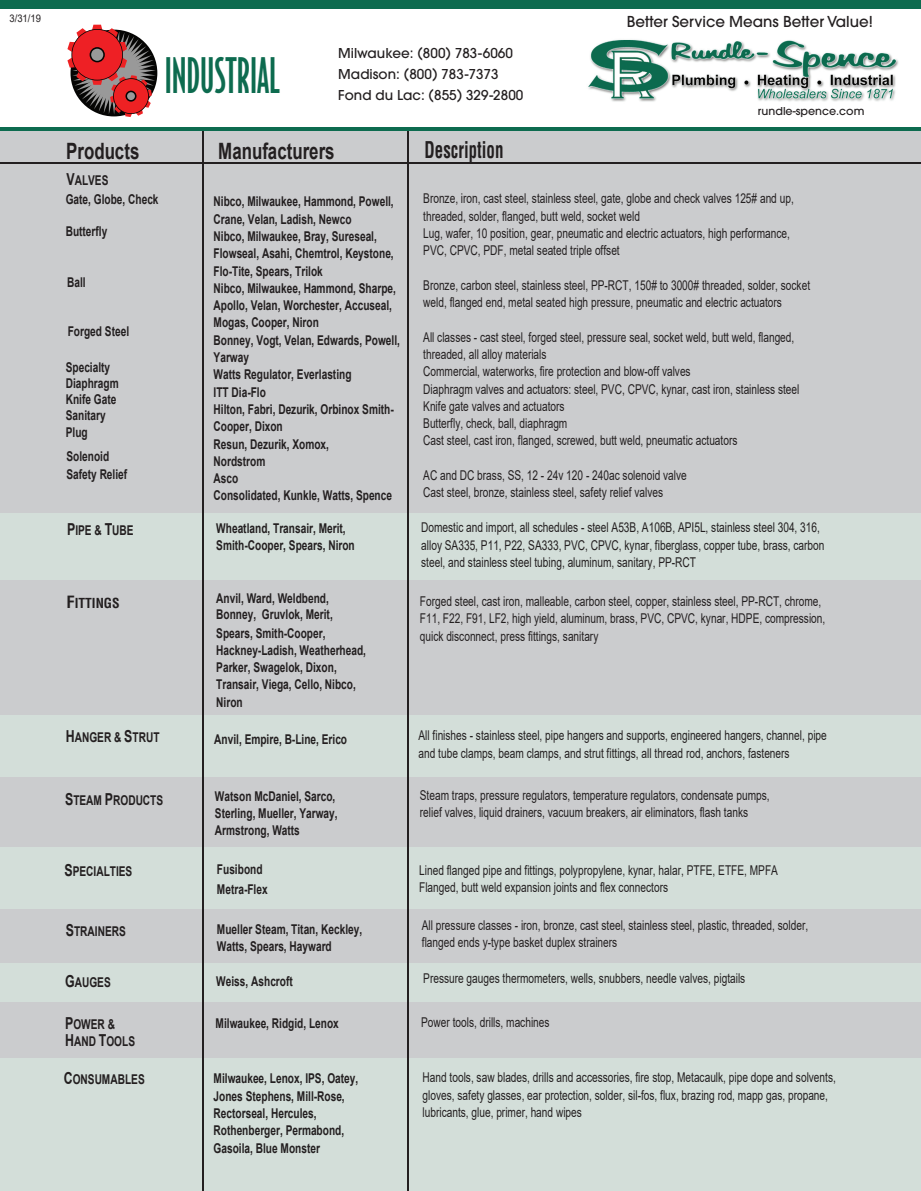
<style>
.page{position:relative;width:921px;height:1191px;background:#fff}
.page>*{position:absolute;margin:0;border:0;box-sizing:border-box;transform-origin:0 0}
.t1{font:500 46.5px "Bodega Sans";color:#0d6b4f;scale:.76 1}
.t2{font:700 22.5px "Arial";color:#231f20;scale:.75 1}
.t3{font:700 condensed 22.5px "Helvetica";color:#231f20;scale:.75 1}
.t4{font:500 15px "Avant Garde";color:#231f20}
.t5{font:13.5px/17.2px "Arial";color:#231f20;scale:.75 1}
.t6{font:700 13.5px/17.2px "Arial";color:#231f20;scale:.75 1}
.t7{font:500 13.5px/21px "Avant Garde";letter-spacing:.005em;color:#231f20}
.t8{font:700 condensed 13.5px "Helvetica";color:#231f20}
.t9{font:500 11.1px "Avant Garde";color:#231f20}
.t10{font:10.5px "Arial";color:#231f20;scale:.9 1}
.s1{font-size:16.5px}
</style>
<div class="page">
<div style="left:0;top:969px;width:920px;height:98px;background:#cbccce"></div>
<div style="left:0;top:886px;width:920px;height:88px;background:#cbccce"></div>
<div style="left:0;top:838px;width:920px;height:70px;background:#d3ded9"></div>
<div style="left:0;top:1058px;width:920px;height:132px;background:#d3ded9"></div>
<div style="left:0;top:714px;width:920px;height:63px;background:#d3ded9"></div>
<div style="left:0;top:579px;width:920px;height:135px;background:#cbccce"></div>
<div style="left:0;top:501px;width:920px;height:78px;background:#d3ded9"></div>
<div style="left:0;top:128px;width:920px;height:385px;background:#cbccce"></div>
<div style="left:0;top:777px;width:920px;height:70px;background:#cbccce"></div>
<div style="left:0;top:963px;width:920px;height:38px;background:#d3ded9"></div>
<hr style="left:202px;top:129px;width:2px;height:1061px;background:#231f20">
<hr style="left:407px;top:129px;width:2px;height:1061px;background:#231f20">
<div style="left:0;top:0;width:920px;height:8px;background:#0d6b4f"></div>
<hr style="left:0;top:162px;width:920px;height:2px;background:#231f20">
<hr style="left:0;top:127px;width:920px;height:3px;background:#0d6b4f">
<svg style="left:67px;top:25px;width:89px;height:92px"></svg>
<img style="left:588px;top:39px;width:311px;height:63px">
<p class="t10" style="left:9px;top:11px;width:37px">3/31/19</p>
<h1 class="t1" style="left:165px;top:47px;width:153px">INDUSTRIAL</h1>
<p class="t7" style="left:338px;top:43px;width:186px">Milwaukee: (800) 783-6060<br>Madison: (800) 783-7373<br>Fond du Lac: (855) 329-2800</p>
<h2 class="t2" style="left:66px;top:136px;width:99px">Products</h2>
<h2 class="t2" style="left:218px;top:136px;width:157px">Manufacturers</h2>
<h2 class="t3" style="left:424px;top:136px;width:106px">Description</h2>
<p class="t4" style="left:626px;top:13px;width:247px">Better Service Means Better Value!</p>
<p class="t9" style="left:757px;top:104px;width:108px">rundle-spence.com</p>
<p class="t6" style="left:66px;top:172px;width:125px;line-height:18.3px"><span class="s1">V</span>ALVES<br>Gate, Globe, Check</p>
<p class="t6" style="left:66px;top:223px;width:57px">Butterfly</p>
<p class="t6" style="left:67px;top:274px;width:26px">Ball</p>
<p class="t6" style="left:68px;top:323px;width:83px">Forged Steel</p>
<p class="t6" style="left:66px;top:359px;width:72px;line-height:16.2px">Specialty<br>Diaphragm<br>Knife Gate<br>Sanitary<br>Plug</p>
<p class="t6" style="left:66px;top:448px;width:83px">Solenoid<br>Safety Relief</p>
<p class="t6" style="left:213px;top:193px;width:250px">Nibco, Milwaukee, Hammond, Powell,<br>Crane, Velan, Ladish, Newco<br>Nibco, Milwaukee, Bray, Sureseal,<br>Flowseal, Asahi, Chemtrol, Keystone,<br>Flo-Tite, Spears, Trilok<br>Nibco, Milwaukee, Hammond, Sharpe,<br>Apollo, Velan, Worchester, Accuseal,<br>Mogas, Cooper, Niron<br>Bonney, Vogt, Velan, Edwards, Powell,<br>Yarway<br>Watts Regulator, Everlasting<br>ITT Dia-Flo<br>Hilton, Fabri, Dezurik, Orbinox Smith-<br>Cooper, Dixon<br>Resun, Dezurik, Xomox,<br>Nordstrom<br>Asco<br>Consolidated, Kunkle, Watts, Spence</p>
<p class="t5" style="left:423px;top:190px;width:495px">Bronze, iron, cast steel, stainless steel, gate, globe and check valves 125# and up, threaded, solder, flanged, butt weld, socket weld<br>Lug, wafer, 10 position, gear, pneumatic and electric actuators, high performance, PVC, CPVC, PDF, metal seated triple offset</p>
<p class="t5" style="left:423px;top:276px;width:517px">Bronze, carbon steel, stainless steel, PP-RCT, 150# to 3000# threaded, solder, socket weld, flanged end, metal seated high pressure, pneumatic and electric actuators</p>
<p class="t5" style="left:423px;top:328px;width:503px">All classes - cast steel, forged steel, pressure seal, socket weld, butt weld, flanged, threaded, all alloy materials<br>Commercial, waterworks, fire protection and blow-off valves<br>Diaphragm valves and actuators: steel, PVC, CPVC, kynar, cast iron, stainless steel Knife gate valves and actuators<br>Butterfly, check, ball, diaphragm<br>Cast steel, cast iron, flanged, screwed, butt weld, pneumatic actuators</p>
<p class="t5" style="left:423px;top:466px;width:353px">AC and DC brass, SS, 12 - 24v 120 - 240ac solenoid valve<br>Cast steel, bronze, stainless steel, safety relief valves</p>
<p class="t6" style="left:67px;top:521px;width:90px"><span class="s1">P</span>IPE &amp; <span class="s1">T</span>UBE</p>
<p class="t6" style="left:216px;top:519px;width:186px">Wheatland, Transair, Merit,<br>Smith-Cooper, Spears, Niron</p>
<p class="t5" style="left:421px;top:519px;width:539px">Domestic and import, all schedules - steel A53B, A106B, API5L, stainless steel 304, 316, alloy SA335, P11, P22, SA333, PVC, CPVC, kynar, fiberglass, copper tube, brass, carbon steel, and stainless steel tubing, aluminum, sanitary, PP-RCT</p>
<p class="t8" style="left:66px;top:594px;width:55px"><span class="s1">F</span>ITTINGS</p>
<p class="t6" style="left:216px;top:590px;width:157px;line-height:16.2px">Anvil, Ward, Weldbend,<br>Bonney, Gruvlok, Merit,</p>
<p class="t6" style="left:216px;top:624px;width:201px">Spears, Smith-Cooper,<br>Hackney-Ladish, Weatherhead,<br>Parker, Swagelok, Dixon,<br>Transair, Viega, Cello, Nibco,<br>Niron</p>
<p class="t5" style="left:420px;top:592px;width:542px">Forged steel, cast iron, malleable, carbon steel, copper, stainless steel, PP-RCT, chrome,<br>F11, F22, F91, LF2, high yield, aluminum, brass, PVC, CPVC, kynar, HDPE, compression, quick disconnect, press fittings, sanitary</p>
<p class="t6" style="left:66px;top:729px;width:126px"><span class="s1">H</span>ANGER &amp; <span class="s1">S</span>TRUT</p>
<p class="t6" style="left:214px;top:731px;width:179px">Anvil, Empire, B-Line, Erico</p>
<p class="t5" style="left:418px;top:726px;width:546px">All finishes - stainless steel, pipe hangers and supports, engineered hangers, channel, pipe and tube clamps, beam clamps, and strut fittings, all thread rod, anchors, fasteners</p>
<p class="t6" style="left:65px;top:791px;width:132px"><span class="s1">S</span>TEAM <span class="s1">P</span>RODUCTS</p>
<p class="t6" style="left:215px;top:787px;width:165px">Watson McDaniel, Sarco,<br>Sterling, Mueller, Yarway,<br>Armstrong, Watts</p>
<p class="t5" style="left:420px;top:786px;width:467px">Steam traps, pressure regulators, temperature regulators, condensate pumps, relief valves, liquid drainers, vacuum breakers, air eliminators, flash tanks</p>
<p class="t6" style="left:64px;top:862px;width:92px"><span class="s1">S</span>PECIALTIES</p>
<p class="t6" style="left:217px;top:859px;width:69px;line-height:20px">Fusibond<br>Metra-Flex</p>
<p class="t5" style="left:419px;top:861px;width:479px">Lined flanged pipe and fittings, polypropylene, kynar, halar, PTFE, ETFE, MPFA<br>Flanged, butt weld expansion joints and flex connectors</p>
<p class="t6" style="left:66px;top:922px;width:82px"><span class="s1">S</span>TRAINERS</p>
<p class="t6" style="left:217px;top:920px;width:195px">Mueller Steam, Titan, Keckley,<br>Watts, Spears, Hayward</p>
<p class="t5" style="left:422px;top:916px;width:516px">All pressure classes - iron, bronze, cast steel, stainless steel, plastic, threaded, solder, flanged ends y-type basket duplex strainers</p>
<p class="t6" style="left:65px;top:974px;width:62px"><span class="s1">G</span>AUGES</p>
<p class="t6" style="left:216px;top:972px;width:104px">Weiss, Ashcroft</p>
<p class="t5" style="left:423px;top:969px;width:431px">Pressure gauges thermometers, wells, snubbers, needle valves, pigtails</p>
<p class="t6" style="left:65px;top:1015px;width:95px"><span class="s1">P</span>OWER &amp;<br><span class="s1">H</span>AND <span class="s1">T</span>OOLS</p>
<p class="t6" style="left:215px;top:1014px;width:166px">Milwaukee, Ridgid, Lenox</p>
<p class="t5" style="left:421px;top:1013px;width:173px">Power tools, drills, machines</p>
<p class="t6" style="left:64px;top:1071px;width:109px"><span class="s1">C</span>ONSUMABLES</p>
<p class="t5" style="left:422px;top:1068px;width:552px">Hand tools, saw blades, drills and accessories, fire stop, Metacaulk, pipe dope and solvents, gloves, safety glasses, ear protection, solder, sil-fos, flux, brazing rod, mapp gas, propane, lubricants, glue, primer, hand wipes</p>
<p class="t6" style="left:213px;top:1070px;width:194px">Milwaukee, Lenox, IPS, Oatey,<br>Jones Stephens, Mill-Rose,<br>Rectorseal, Hercules,<br>Rothenberger, Permabond,<br>Gasoila, Blue Monster</p>
</div>
